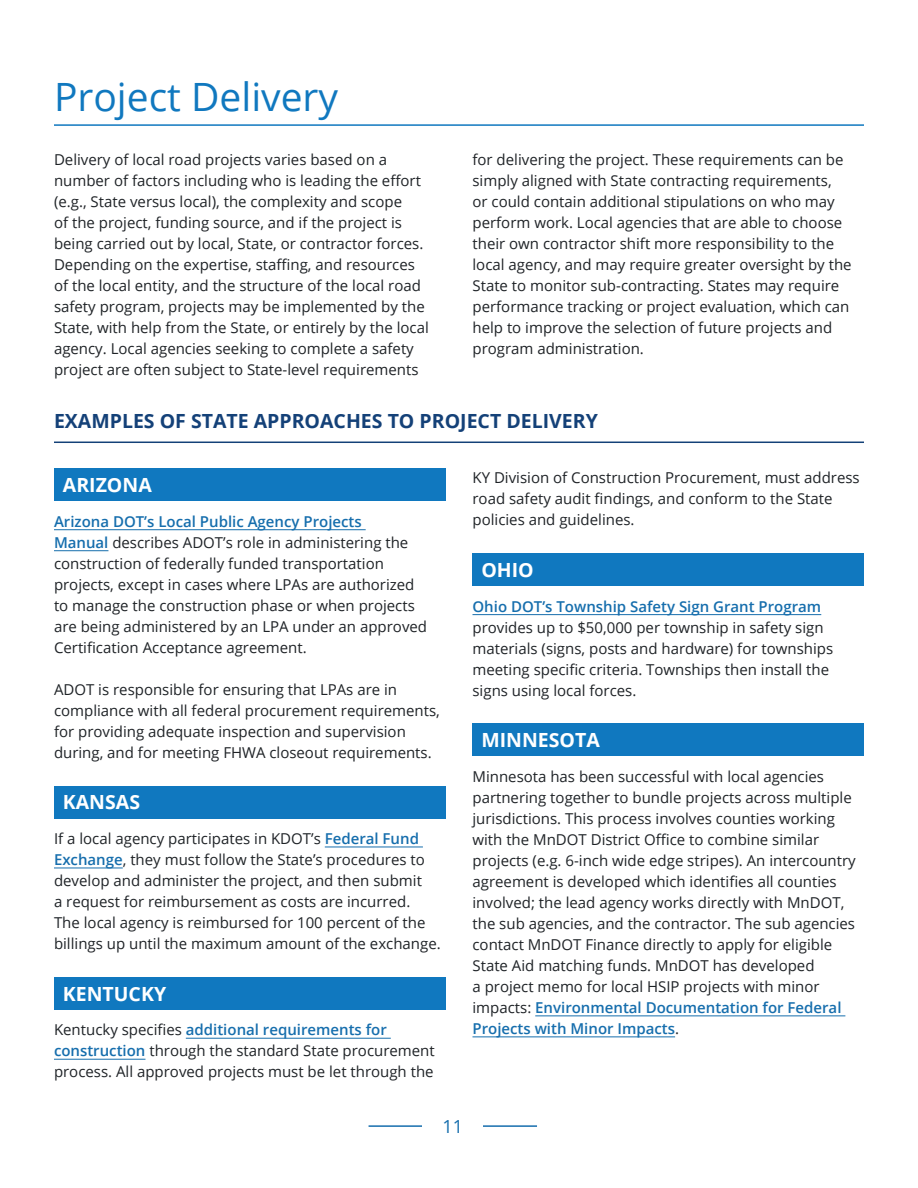
<style>
.page{position:relative;width:918px;height:1188px;background:#fff}
.page>*{position:absolute;margin:0;border:0;box-sizing:border-box;transform-origin:0 0}
.t1{font:39px "Open Sans";color:#1078bf}
.t2{font:700 19.5px "Open Sans";color:#144178}
.t3{font:700 19.5px "Open Sans";color:#fff}
.t4{font:18px "Open Sans";color:#166ead}
.t5{font:15px/21px "Open Sans";color:#1f2327}
.s1{font-weight:600;color:#166ead}
</style>
<div class="page">
<hr style="left:369px;top:1125px;width:168px;height:2px;background:#166ead">
<div style="left:422px;top:1119px;width:61px;height:64px;background:#fff"></div>
<hr style="left:54px;top:124px;width:810px;height:2px;background:#1078bf">
<hr style="left:54px;top:442px;width:810px;height:1px;background:#144178">
<div style="left:54px;top:468px;width:392px;height:33px;background:#1078bf"></div>
<hr style="left:54px;top:529px;width:312px;height:1px;background:#166ead">
<hr style="left:54px;top:550px;width:54px;height:1px;background:#166ead">
<div style="left:54px;top:786px;width:392px;height:32px;background:#1078bf"></div>
<hr style="left:325px;top:847px;width:98px;height:1px;background:#166ead">
<hr style="left:54px;top:868px;width:69px;height:1px;background:#166ead">
<div style="left:54px;top:977px;width:392px;height:33px;background:#1078bf"></div>
<hr style="left:186px;top:1038px;width:205px;height:1px;background:#166ead">
<hr style="left:54px;top:1059px;width:91px;height:1px;background:#166ead">
<div style="left:472px;top:553px;width:392px;height:33px;background:#1078bf"></div>
<hr style="left:472px;top:614px;width:349px;height:1px;background:#166ead">
<div style="left:472px;top:724px;width:392px;height:32px;background:#1078bf"></div>
<hr style="left:535px;top:1016px;width:310px;height:1px;background:#166ead">
<hr style="left:472px;top:1037px;width:203px;height:1px;background:#166ead">
<h1 class="t1" style="left:54px;top:70px;width:286px">Project Delivery</h1>
<p class="t5" style="left:54px;top:149px;width:376px">Delivery of local road projects varies based on a number of factors including who is leading the effort (e.g., State versus local), the complexity and scope<br>of the project, funding source, and if the project is being carried out by local, State, or contractor forces.<br>Depending on the expertise, staffing, and resources of the local entity, and the structure of the local road safety program, projects may be implemented by the State, with help from the State, or entirely by the local agency. Local agencies seeking to complete a safety project are often subject to State-level requirements</p>
<p class="t5" style="left:472px;top:149px;width:381px">for delivering the project. These requirements can be simply aligned with State contracting requirements,<br>or could contain additional stipulations on who may perform work. Local agencies that are able to choose their own contractor shift more responsibility to the local agency, and may require greater oversight by the State to monitor sub-contracting. States may require performance tracking or project evaluation, which can help to improve the selection of future projects and program administration.</p>
<h2 class="t2" style="left:54px;top:407px;width:545px">EXAMPLES OF STATE APPROACHES TO PROJECT DELIVERY</h2>
<h3 class="t3" style="left:63px;top:471px;width:90px">ARIZONA</h3>
<p class="t5" style="left:54px;top:510px;width:375px"><span class="s1">Arizona DOT’s Local Public Agency Projects<br>Manual</span> describes ADOT’s role in administering the construction of federally funded transportation projects, except in cases where LPAs are authorized to manage the construction phase or when projects are being administered by an LPA under an approved Certification Acceptance agreement.</p>
<p class="t5" style="left:54px;top:678px;width:387px">ADOT is responsible for ensuring that LPAs are in compliance with all federal procurement requirements, for providing adequate inspection and supervision during, and for meeting FHWA closeout requirements.</p>
<h3 class="t3" style="left:63px;top:789px;width:79px">KANSAS</h3>
<p class="t5" style="left:54px;top:828px;width:388px">If a local agency participates in KDOT’s <span class="s1">Federal Fund Exchange</span>, they must follow the State’s procedures to develop and administer the project, and then submit<br>a request for reimbursement as costs are incurred.<br>The local agency is reimbursed for 100 percent of the billings up until the maximum amount of the exchange.</p>
<h3 class="t3" style="left:63px;top:980px;width:105px">KENTUCKY</h3>
<p class="t5" style="left:54px;top:1019px;width:382px">Kentucky specifies <span class="s1">additional requirements for construction</span> through the standard State procurement process. All approved projects must be let through the</p>
<p class="t5" style="left:472px;top:467px;width:389px">KY Division of Construction Procurement, must address road safety audit findings, and conform to the State policies and guidelines.</p>
<h3 class="t3" style="left:481px;top:556px;width:54px">OHIO</h3>
<p class="t5" style="left:472px;top:595px;width:362px"><span class="s1">Ohio DOT’s Township Safety Sign Grant Program </span>provides up to $50,000 per township in safety sign materials (signs, posts and hardware) for townships meeting specific criteria. Townships then install the signs using local forces.</p>
<h3 class="t3" style="left:481px;top:727px;width:120px">MINNESOTA</h3>
<p class="t5" style="left:472px;top:766px;width:385px">Minnesota has been successful with local agencies partnering together to bundle projects across multiple jurisdictions. This process involves counties working with the MnDOT District Office to combine similar projects (e.g. 6-inch wide edge stripes). An intercountry agreement is developed which identifies all counties involved; the lead agency works directly with MnDOT, the sub agencies, and the contractor. The sub agencies contact MnDOT Finance directly to apply for eligible State Aid matching funds. MnDOT has developed<br>a project memo for local HSIP projects with minor impacts: <span class="s1">Environmental Documentation for Federal Projects with Minor Impacts</span>.</p>
<p class="t4" style="left:442px;top:1114px;width:22px">11</p>
</div>
